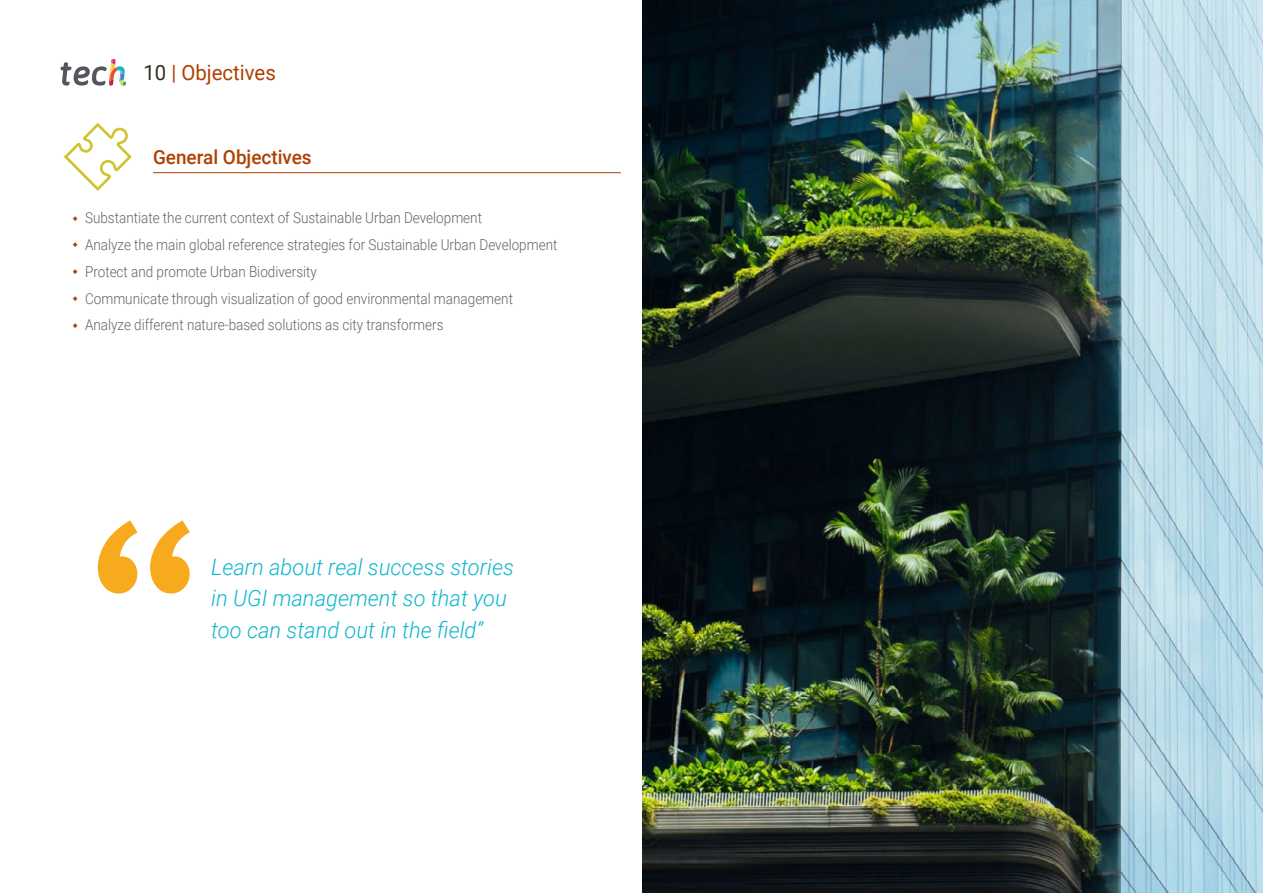
<style>
.page{position:relative;width:1263px;height:893px;background:#fff}
.page>*{position:absolute;margin:0;border:0;box-sizing:border-box;transform-origin:0 0}
.t1{font:italic 300 22.5px/31.5px "Roboto";color:#0fb6cf}
.t2{font:21px "Roboto";color:#ae4000}
.t3{font:500 19.5px "Roboto";color:#ae4000}
.t4{font:300 15px/26.7px "Roboto";color:#61646a;scale:.9 1}
.s1{color:#312e20}
</style>
<div class="page">
<hr style="left:153px;top:172px;width:468px;height:1px;background:#ae4000">
<svg style="left:64px;top:123px;width:68px;height:68px"></svg>
<img style="left:642px;top:0;width:621px;height:893px">
<svg style="left:98px;top:520px;width:92px;height:74px"></svg>
<svg style="left:61px;top:59px;width:65px;height:27px"></svg>
<h2 class="t2" style="left:144px;top:57px;width:134px"><span class="s1">10</span> | Objectives</h2>
<h3 class="t3" style="left:153px;top:144px;width:160px">General Objectives</h3>
<p class="t4" style="left:85px;top:204px;width:526px">Substantiate the current context of Sustainable Urban Development<br>Analyze the main global reference strategies for Sustainable Urban Development Protect and promote Urban Biodiversity<br>Communicate through visualization of good environmental management Analyze different nature-based solutions as city transformers</p>
<h1 class="t1" style="left:211px;top:550px;width:304px">Learn about real success stories in UGI management so that you too can stand out in the field”</h1>
</div>
